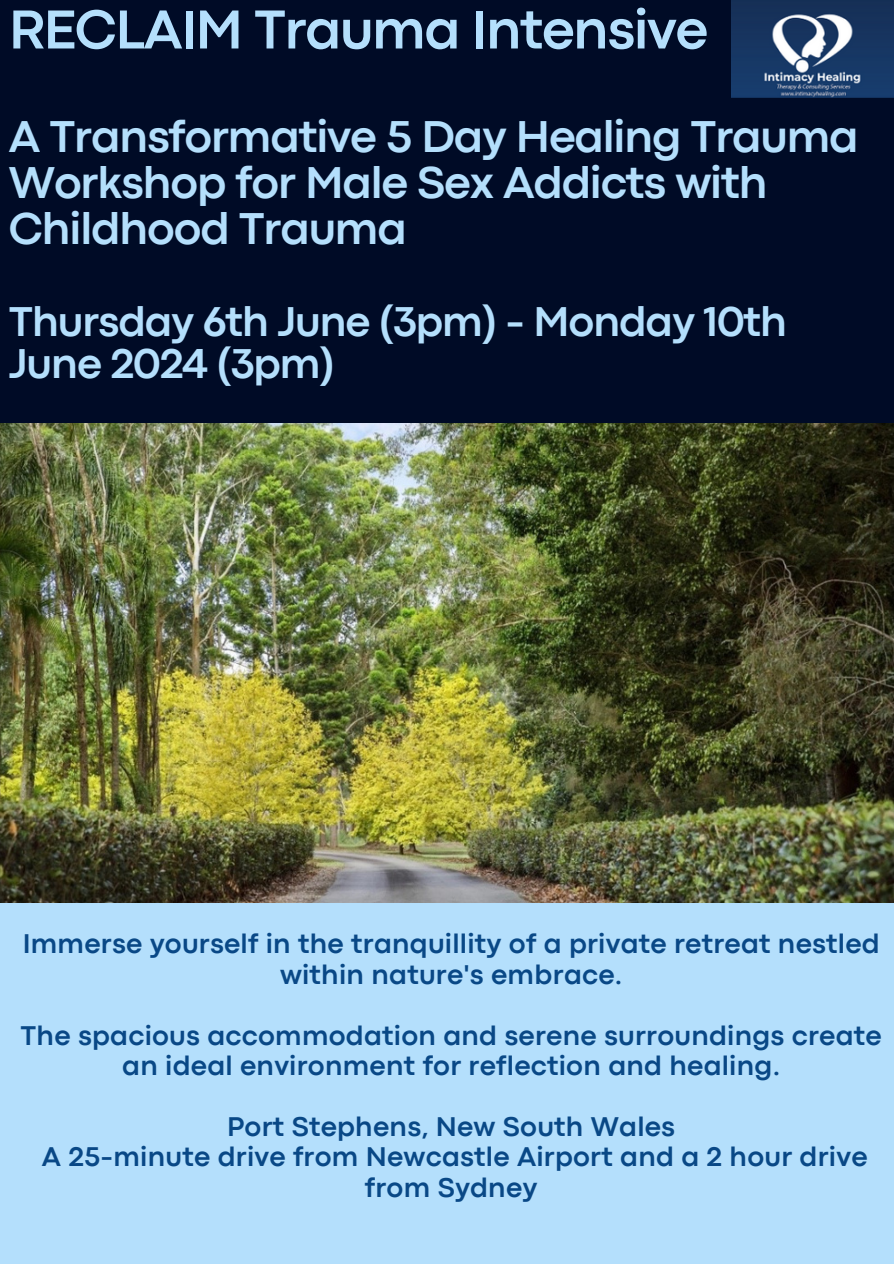
<style>
.page{position:relative;width:894px;height:1264px;background:#fff}
.page>*{position:absolute;margin:0;border:0;box-sizing:border-box;transform-origin:0 0}
.t1{font:700 57.15px "Codec Pro";letter-spacing:-.025em;color:#b4dffc}
.t2{font:700 46.5px/46.2px "Codec Pro";letter-spacing:-.025em;color:#b4dffc}
.t3{font:700 43.5px/42.8px "Codec Pro";letter-spacing:-.025em;color:#b4dffc}
.t4{font:700 28.35px/30.3px "Codec Pro";letter-spacing:.01em;color:#094886;text-align:center}
</style>
<div class="page">
<div style="left:0;top:0;width:893px;height:1263px;background:#000b26"></div>
<img style="left:0;top:423px;width:893px;height:480px">
<div style="left:0;top:903px;width:893px;height:360px;background:#b4dffc"></div>
<img style="left:731px;top:0;width:161px;height:98px">
<h1 class="t1" style="left:9px;top:9px;width:700px">RECLAIM Trauma Intensive</h1>
<h2 class="t2" style="left:9px;top:117px;width:851px">A Transformative 5 Day Healing Trauma<br>Workshop for Male Sex Addicts with<br>Childhood Trauma</h2>
<h2 class="t3" style="left:9px;top:303px;width:779px">Thursday 6th June (3pm) - Monday 10th<br>June 2024 (3pm)</h2>
<p class="t4" style="left:23px;top:931px;width:858px">Immerse yourself in the tranquillity of a private retreat nestled within nature's embrace.</p>
<p class="t4" style="left:21px;top:1022px;width:862px">The spacious accommodation and serene surroundings create an ideal environment for reflection and healing.</p>
<p class="t4" style="left:227px;top:1113px;width:449px">Port Stephens, New South Wales</p>
<p class="t4" style="left:42px;top:1143px;width:826px">A 25-minute drive from Newcastle Airport and a 2 hour drive from Sydney</p>
</div>
